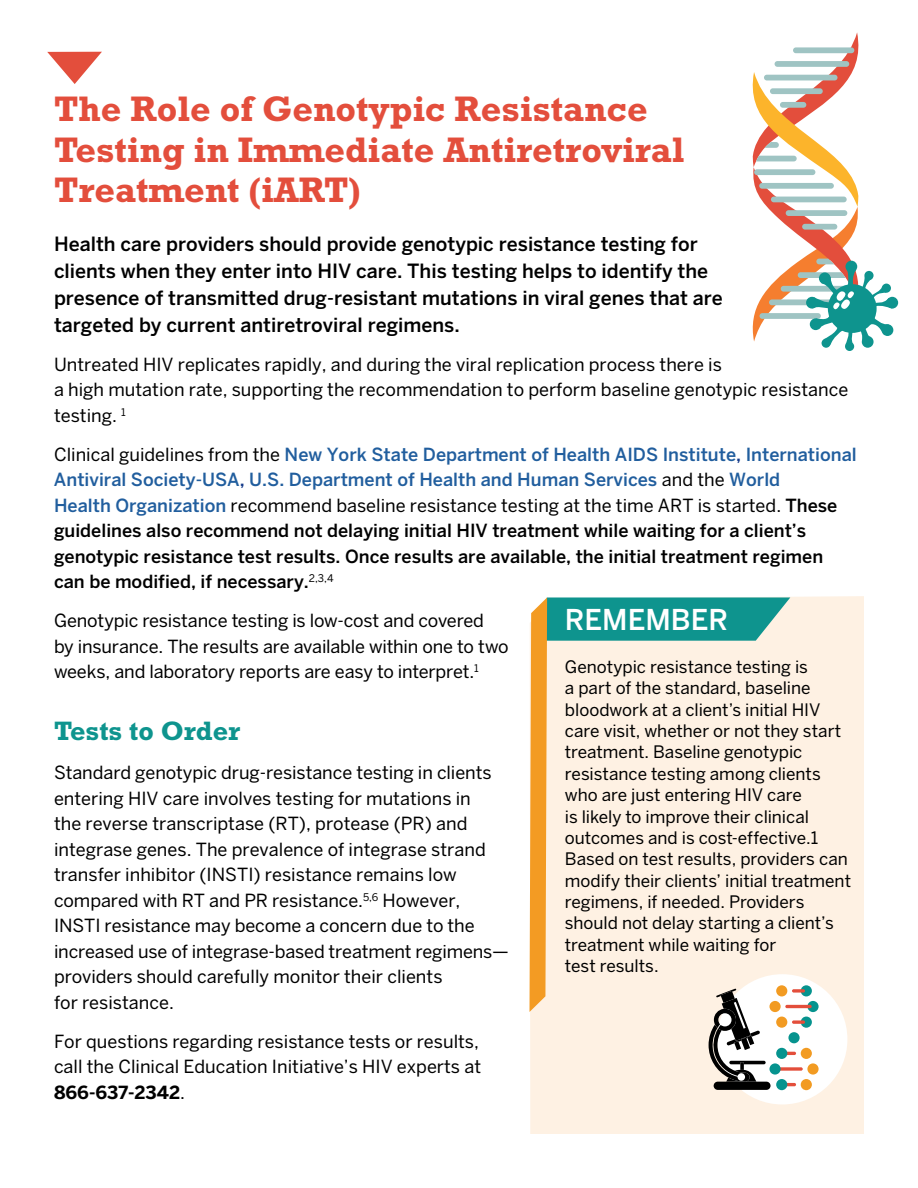
<style>
.page{position:relative;width:918px;height:1188px;background:#fff}
.page>*{position:absolute;margin:0;border:0;box-sizing:border-box;transform-origin:0 0}
.t1{font:700 36px/40.5px "Rockwell Std";color:#e34e3c}
.t2{font:500 28.5px "Benton Sans";color:#fff}
.t3{font:700 27px "Rockwell Std";color:#0e948e}
.t4{font:500 19.5px/27px "Benton Sans";color:#000}
.t5{font:18px/25.5px "Benton Sans";color:#000}
.t6{font:500 18px/25.5px "Benton Sans";color:#000}
.t7{font:17.1px/21.3px "Benton Sans";letter-spacing:-.005em;color:#000}
.s1{font-weight:400}
.s2{color:#215e9e}
.s3{color:#153b8a}
.s4{font-weight:700}
</style>
<div class="page">
<svg style="left:47px;top:52px;width:55px;height:32px"></svg>
<div style="left:886px;top:297px;width:12px;height:12px;background:#0e948e;border-radius:50%"></div>
<div style="left:882px;top:324px;width:11px;height:12px;background:#0e948e;border-radius:50%"></div>
<svg style="left:862px;top:336px;width:12px;height:12px"></svg>
<svg style="left:822px;top:339px;width:9px;height:9px"></svg>
<div style="left:845px;top:342px;width:9px;height:9px;background:#0e948e;border-radius:50%"></div>
<svg style="left:752px;top:32px;width:140px;height:314px"></svg>
<div style="left:530px;top:596px;width:334px;height:538px;background:#fef1e3"></div>
<div style="left:717px;top:974px;width:130px;height:130px;background:#fff;border-radius:50%"></div>
<div style="left:801px;top:985px;width:11px;height:11px;background:#06938e;border-radius:50%"></div>
<svg style="left:807px;top:1001px;width:12px;height:11px"></svg>
<div style="left:801px;top:1017px;width:11px;height:11px;background:#06938e;border-radius:50%"></div>
<svg style="left:788px;top:1032px;width:12px;height:11px"></svg>
<div style="left:801px;top:1079px;width:11px;height:11px;background:#f29b22;border-radius:50%"></div>
<svg style="left:807px;top:1063px;width:12px;height:12px"></svg>
<div style="left:801px;top:1048px;width:11px;height:11px;background:#f29b22;border-radius:50%"></div>
<svg style="left:792px;top:989px;width:13px;height:4px"></svg>
<hr style="left:785px;top:1005px;width:27px;height:3px;background:#e34e3b;border-radius:2px">
<svg style="left:792px;top:1020px;width:13px;height:4px"></svg>
<svg style="left:776px;top:1067px;width:27px;height:4px"></svg>
<svg style="left:529px;top:597px;width:267px;height:493px;background:#e6e1d0"></svg>
<h1 class="t1" style="left:54px;top:88px;width:632px">The Role of Genotypic Resistance<br>Testing in Immediate Antiretroviral<br>Treatment (iART)</h1>
<p class="t4" style="left:54px;top:230px;width:670px">Health care providers should provide genotypic resistance testing for clients when they enter into HIV care. This testing helps to identify the presence of transmitted drug-resistant mutations in viral genes that are targeted by current antiretroviral regimens.</p>
<p class="t5" style="left:54px;top:351px;width:796px">Untreated HIV replicates rapidly, and during the viral replication process there is<br>a high mutation rate, supporting the recommendation to perform baseline genotypic resistance testing. <sup>1</sup></p>
<p class="t6" style="left:54px;top:441px;width:804px"><span class="s1">Clinical guidelines from the</span> <span class="s2">New York State Department of Health AIDS Institute</span><span class="s3">,</span> <span class="s2">International Antiviral Society-USA</span><span class="s3">,</span> <span class="s2">U.S. Department of Health and Human Services</span> <span class="s1">and the</span> <span class="s2">World<br>Health Organization</span> <span class="s1">recommend baseline resistance testing at the time ART is started.</span> These guidelines also recommend not delaying initial HIV treatment while waiting for a client’s genotypic resistance test results. Once results are available, the initial treatment regimen can be modified, if necessary.<sup>2,3,4</sup></p>
<p class="t5" style="left:54px;top:608px;width:456px">Genotypic resistance testing is low-cost and covered<br>by insurance. The results are available within one to two weeks, and laboratory reports are easy to interpret.<sup>1</sup></p>
<h2 class="t3" style="left:54px;top:715px;width:188px">Tests to Order</h2>
<p class="t5" style="left:54px;top:760px;width:457px">Standard genotypic drug-resistance testing in clients entering HIV care involves testing for mutations in<br>the reverse transcriptase (RT), protease (PR) and integrase genes. The prevalence of integrase strand transfer inhibitor (INSTI) resistance remains low compared with RT and PR resistance.<sup>5,6</sup> However, INSTI resistance may become a concern due to the increased use of integrase-based treatment regimens— providers should carefully monitor their clients<br>for resistance.</p>
<p class="t5" style="left:54px;top:1028px;width:429px;text-align:justify">For questions regarding resistance tests or results, call the Clinical Education Initiative’s HIV experts at <span class="s4">866-637-2342</span>.</p>
<p class="t2" style="left:565px;top:603px;width:165px">REMEMBER</p>
<p class="t7" style="left:565px;top:656px;width:288px">Genotypic resistance testing is<br>a part of the standard, baseline bloodwork at a client’s initial HIV care visit, whether or not they start treatment. Baseline genotypic resistance testing among clients who are just entering HIV care<br>is likely to improve their clinical outcomes and is cost-effective.1<br>Based on test results, providers can modify their clients’ initial treatment regimens, if needed. Providers should not delay starting a client’s treatment while waiting for<br>test results.</p>
</div>
